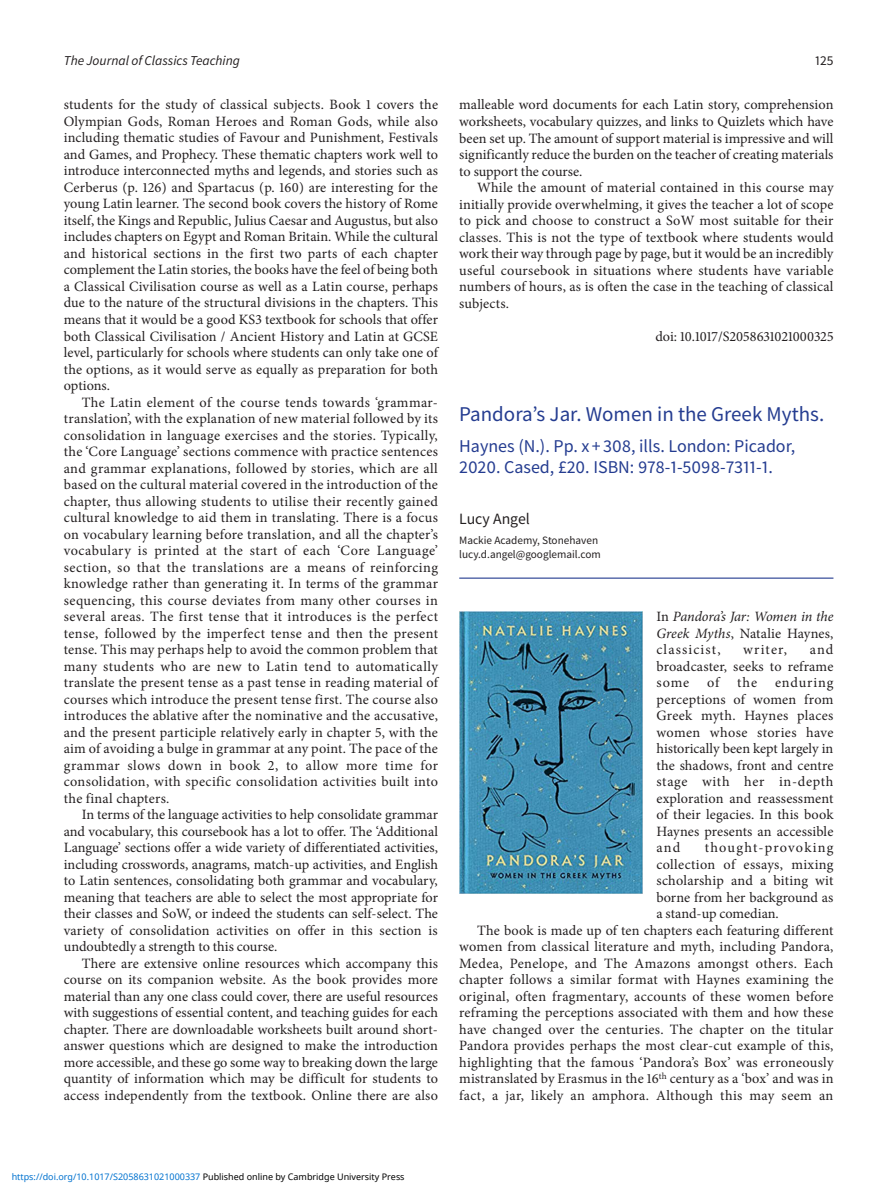
<style>
.page{position:relative;width:893px;height:1191px;background:#fff}
.page>*{position:absolute;margin:0;border:0;box-sizing:border-box;transform-origin:0 0}
.t1{font:21px "Source Sans Pro";color:#243c90}
.t2{font:18px/21px "Source Sans Pro";color:#243c90}
.t3{font:15.75px "Source Sans Pro";color:#231f20}
.t4{font:14.25px/16.5px "Minion Pro";letter-spacing:.015em;color:#231f20;text-align:justify}
.t5{font:italic 14.25px/16.5px "Minion Pro";letter-spacing:-.01em;color:#231f20;text-align:justify}
.t6{font:14.25px "Minion Pro";letter-spacing:-.005em;color:#231f20}
.t7{font:14.25px "Minion Pro";letter-spacing:.08em;color:#231f20}
.t8{font:italic 13.5px "Source Sans Pro";color:#231f20}
.t9{font:13.5px "Source Sans Pro";color:#231f20}
.t10{font:11.25px/14.2px "Source Sans Pro";color:#231f20}
.t11{font:9px "Noto Sans";color:#0172cf}
.s1{font-style:normal}
.s2{color:#000}
</style>
<div class="page">
<hr style="left:459px;top:577px;width:374px;height:1px;background:#243c90">
<img style="left:459px;top:611px;width:184px;height:282px">
<p class="t8" style="left:64px;top:51px;width:178px">The Journal of Classics Teaching</p>
<p class="t9" style="left:815px;top:51px;width:20px">125</p>
<p class="t4" style="left:64px;top:97px;width:376px">students for the study of classical subjects. Book 1 covers the Olympian Gods, Roman Heroes and Roman Gods, while also including thematic studies of Favour and Punishment, Festivals and Games, and Prophecy. These thematic chapters work well to introduce interconnected myths and legends, and stories such as Cerberus (p. 126) and Spartacus (p. 160) are interesting for the young Latin learner. The second book covers the history of Rome itself, the Kings and Republic, Julius Caesar and Augustus, but also includes chapters on Egypt and Roman Britain. While the cultural and historical sections in the first two parts of each chapter complement the Latin stories, the books have the feel of being both a Classical Civilisation course as well as a Latin course, perhaps due to the nature of the structural divisions in the chapters. This means that it would be a good KS3 textbook for schools that offer both Classical Civilisation / Ancient History and Latin at GCSE level, particularly for schools where students can only take one of the options, as it would serve as equally as preparation for both options.</p>
<p class="t4" style="left:64px;top:394px;width:376px;text-indent:18px">The Latin element of the course tends towards ‘grammar&shy;translation’, with the explanation of new material followed by its consolidation in language exercises and the stories. Typically, the ‘Core Language’ sections commence with practice sentences and grammar explanations, followed by stories, which are all based on the cultural material covered in the introduction of the chapter, thus allowing students to utilise their recently gained cultural knowledge to aid them in translating. There is a focus on vocabulary learning before translation, and all the chapter’s vocabulary is printed at the start of each ‘Core Language’ section, so that the translations are a means of reinforcing knowledge rather than generating it. In terms of the grammar sequencing, this course deviates from many other courses in several areas. The first tense that it introduces is the perfect tense, followed by the imperfect tense and then the present tense. This may perhaps help to avoid the common problem that many students who are new to Latin tend to automatically translate the present tense as a past tense in reading material of courses which introduce the present tense first. The course also introduces the ablative after the nominative and the accusative, and the present participle relatively early in chapter 5, with the aim of avoiding a bulge in grammar at any point. The pace of the grammar slows down in book 2, to allow more time for consolidation, with specific consolidation activities built into the final chapters.</p>
<p class="t4" style="left:64px;top:806px;width:376px;text-indent:18px">In terms of the language activities to help consolidate grammar and vocabulary, this coursebook has a lot to offer. The ‘Additional Language’ sections offer a wide variety of differentiated activities, including crosswords, anagrams, match-up activities, and English to Latin sentences, consolidating both grammar and vocabulary, meaning that teachers are able to select the most appropriate for their classes and SoW, or indeed the students can self-select. The variety of consolidation activities on offer in this section is undoubtedly a strength to this course.</p>
<p class="t4" style="left:64px;top:955px;width:376px;text-indent:18px">There are extensive online resources which accompany this course on its companion website. As the book provides more material than any one class could cover, there are useful resources with suggestions of essential content, and teaching guides for each chapter. There are downloadable worksheets built around short&shy;answer questions which are designed to make the introduction more accessible, and these go some way to breaking down the large quantity of information which may be difficult for students to access independently from the textbook. Online there are also</p>
<p class="t4" style="left:459px;top:97px;width:376px">malleable word documents for each Latin story, comprehension worksheets, vocabulary quizzes, and links to Quizlets which have been set up. The amount of support material is impressive and will significantly reduce the burden on the teacher of creating materials to support the course.</p>
<p class="t4" style="left:459px;top:179px;width:376px;text-indent:18px">While the amount of material contained in this course may initially provide overwhelming, it gives the teacher a lot of scope to pick and choose to construct a SoW most suitable for their classes. This is not the type of textbook where students would work their way through page by page, but it would be an incredibly useful coursebook in situations where students have variable numbers of hours, as is often the case in the teaching of classical subjects.</p>
<p class="t6" style="left:655px;top:326px;width:179px">doi: 10.1017/S2058631021000325</p>
<h1 class="t1" style="left:459px;top:400px;width:366px">Pandora’s Jar. Women in the Greek Myths.</h1>
<p class="t2" style="left:459px;top:436px;width:338px">Haynes (N.). Pp. x + 308, ills. London: Picador,<br>2020. Cased, £20. ISBN: 978-1-5098-7311-1.</p>
<p class="t3" style="left:459px;top:508px;width:72px">Lucy Angel</p>
<p class="t10" style="left:459px;top:533px;width:143px">Mackie Academy, Stonehaven lucy.d.angel@googlemail.com</p>
<p class="t5" style="left:656px;top:608px;width:178px"><span class="s1">In</span> Pandora’s Jar: Women in the Greek Myths<span class="s1">, Natalie Haynes, classicist,</span></p>
<p class="t4" style="left:656px;top:641px;width:178px;text-indent:153px">and broadcaster, seeks to reframe some</p>
<p class="t4" style="left:743px;top:641px;width:45px">writer,</p>
<p class="t4" style="left:656px;top:674px;width:179px;text-indent:119px">enduring perceptions of women from Greek myth. Haynes places women whose stories have historically been kept largely in the shadows, front and centre stage with her in-depth exploration and reassessment of their legacies. In this book Haynes presents an accessible and</p>
<p class="t4" style="left:707px;top:674px;width:14px">of</p>
<p class="t4" style="left:737px;top:674px;width:21px">the</p>
<p class="t7" style="left:705px;top:838px;width:130px">thought-provoking</p>
<p class="t4" style="left:656px;top:856px;width:179px">collection of essays, mixing</p>
<p class="t4" style="left:656px;top:872px;width:178px">scholarship and a biting wit</p>
<p class="t4" style="left:656px;top:889px;width:178px">borne from her background as</p>
<p class="t6" style="left:656px;top:904px;width:124px">a stand-up comedian.</p>
<p class="t4" style="left:477px;top:922px;width:358px">The book is made up of ten chapters each featuring different</p>
<p class="t4" style="left:459px;top:938px;width:376px">women from classical literature and myth, including Pandora,</p>
<p class="t4" style="left:459px;top:955px;width:376px">Medea, Penelope, and The Amazons amongst others. Each</p>
<p class="t4" style="left:459px;top:971px;width:376px">chapter follows a similar format with Haynes examining the</p>
<p class="t4" style="left:459px;top:988px;width:376px">original, often fragmentary, accounts of these women before</p>
<p class="t4" style="left:459px;top:1004px;width:376px">reframing the perceptions associated with them and how these</p>
<p class="t4" style="left:459px;top:1021px;width:376px">have changed over the centuries. The chapter on the titular</p>
<p class="t4" style="left:459px;top:1037px;width:376px">Pandora provides perhaps the most clear-cut example of this,</p>
<p class="t4" style="left:459px;top:1054px;width:376px">highlighting that the famous ‘Pandora’s Box’ was erroneously</p>
<p class="t4" style="left:459px;top:1070px;width:376px">mistranslated by Erasmus in the 16<sup>th</sup> century as a ‘box’ and was in</p>
<p class="t4" style="left:459px;top:1087px;width:376px">fact, a jar, likely an amphora. Although this may seem an</p>
<p class="t11" style="left:12px;top:1170px;width:394px">https://doi.org/10.1017/S2058631021000337 <span class="s2">Published online by Cambridge University Press</span></p>
</div>
